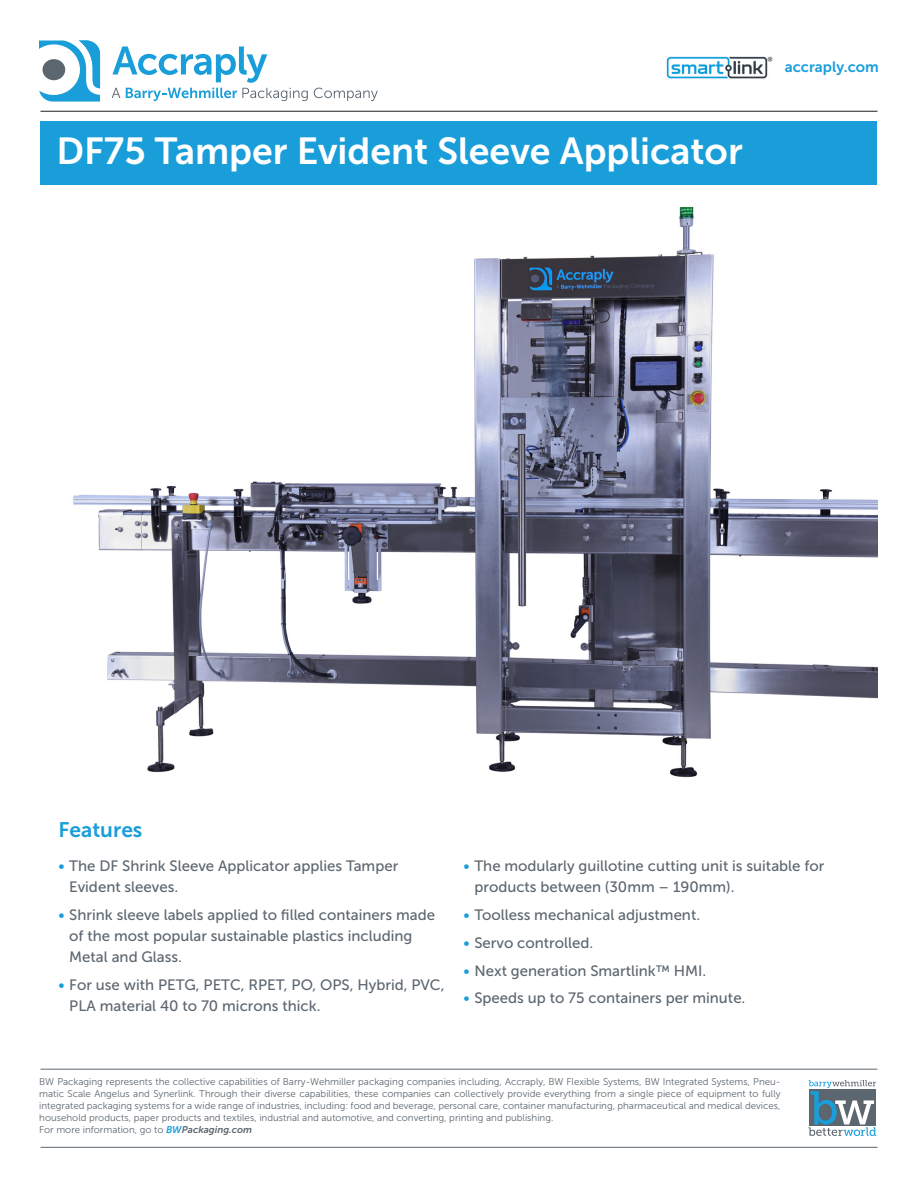
<style>
.page{position:relative;width:918px;height:1188px;background:#fff}
.page>*{position:absolute;margin:0;border:0;box-sizing:border-box;transform-origin:0 0}
.Page_1_Big_Header{font:37.5px "Museo Sans 700";color:#fff}
.Page_1_small_header{font:21px "Museo Sans 700";color:#199eda}
.t1{font:15px/21px "Museo Sans 500";color:#5c666f}
.Footer__Website{font:15px "Museo Sans 700";color:#199eda}
.t2{font:9.75px/12px "Museo Sans 300";color:#5c666f;text-align:justify}
.s1{color:#199eda}
.s2{font-family:"Museo Sans 700";font-style:italic;color:#199eda}
.s3{font-family:"Museo Sans 700";font-style:italic}
</style>
<div class="page">
<hr style="left:40px;top:1147px;width:838px;height:1px;background:#5c666f">
<hr style="left:40px;top:1069px;width:838px;height:1px;background:#5c666f">
<div style="left:40px;top:122px;width:838px;height:63px;background:#199eda"></div>
<hr style="left:40px;top:111px;width:838px;height:1px;background:#231f20">
<svg style="left:39px;top:41px;width:61px;height:61px"></svg>
<svg style="left:112px;top:46px;width:196px;height:55px"></svg>
<svg style="left:314px;top:88px;width:64px;height:13px"></svg>
<svg style="left:809px;top:1080px;width:67px;height:56px"></svg>
<img style="left:666px;top:56px;width:107px;height:23px">
<img style="left:72px;top:208px;width:806px;height:570px">
<p class="Page_1_Big_Header" style="left:56px;top:130px;width:688px">DF75 Tamper Evident Sleeve Applicator</p>
<p class="Footer__Website" style="left:785px;top:59px;width:96px">accraply.com</p>
<p class="Page_1_small_header" style="left:58px;top:819px;width:85px">Features</p>
<p class="t1" style="left:69px;top:856px;width:331px;text-indent:-11px"><span class="s1">•</span> The DF Shrink Sleeve Applicator applies Tamper<br>Evident sleeves.</p>
<p class="t1" style="left:69px;top:904px;width:367px;text-indent:-11px"><span class="s1">•</span> Shrink sleeve labels applied to filled containers made of the most popular sustainable plastics including<br>Metal and Glass.</p>
<p class="t1" style="left:69px;top:974px;width:377px;text-indent:-11px"><span class="s1">•</span> For use with PETG, PETC, RPET, PO, OPS, Hybrid, PVC,<br>PLA material 40 to 70 microns thick.</p>
<p class="t1" style="left:474px;top:856px;width:352px;text-indent:-11px"><span class="s1">•</span> The modularly guillotine cutting unit is suitable for products between (30mm – 190mm).</p>
<p class="t1" style="left:464px;top:904px;width:238px"><span class="s1">•</span> Toolless mechanical adjustment.</p>
<p class="t1" style="left:464px;top:932px;width:131px"><span class="s1">•</span> Servo controlled.</p>
<p class="t1" style="left:464px;top:960px;width:244px"><span class="s1">•</span> Next generation Smartlink™ HMI.</p>
<p class="t1" style="left:464px;top:988px;width:283px"><span class="s1">•</span> Speeds up to 75 containers per minute.</p>
<p class="t2" style="left:39px;top:1076px;width:743px">BW Packaging represents the collective capabilities of Barry-Wehmiller packaging companies including, Accraply, BW Flexible Systems, BW Integrated Systems, Pneu&shy;matic Scale Angelus and Synerlink. Through their diverse capabilities, these companies can collectively provide everything from a single piece of equipment to fully integrated packaging systems for a wide range of industries, including: food and beverage, personal care, container manufacturing, pharmaceutical and medical devices, household products, paper products and textiles, industrial and automotive, and converting, printing and publishing.</p>
<p class="t2" style="left:39px;top:1124px;width:214px">For more information, go to <span class="s2">BW</span><span class="s3">Packaging.com</span></p>
</div>
